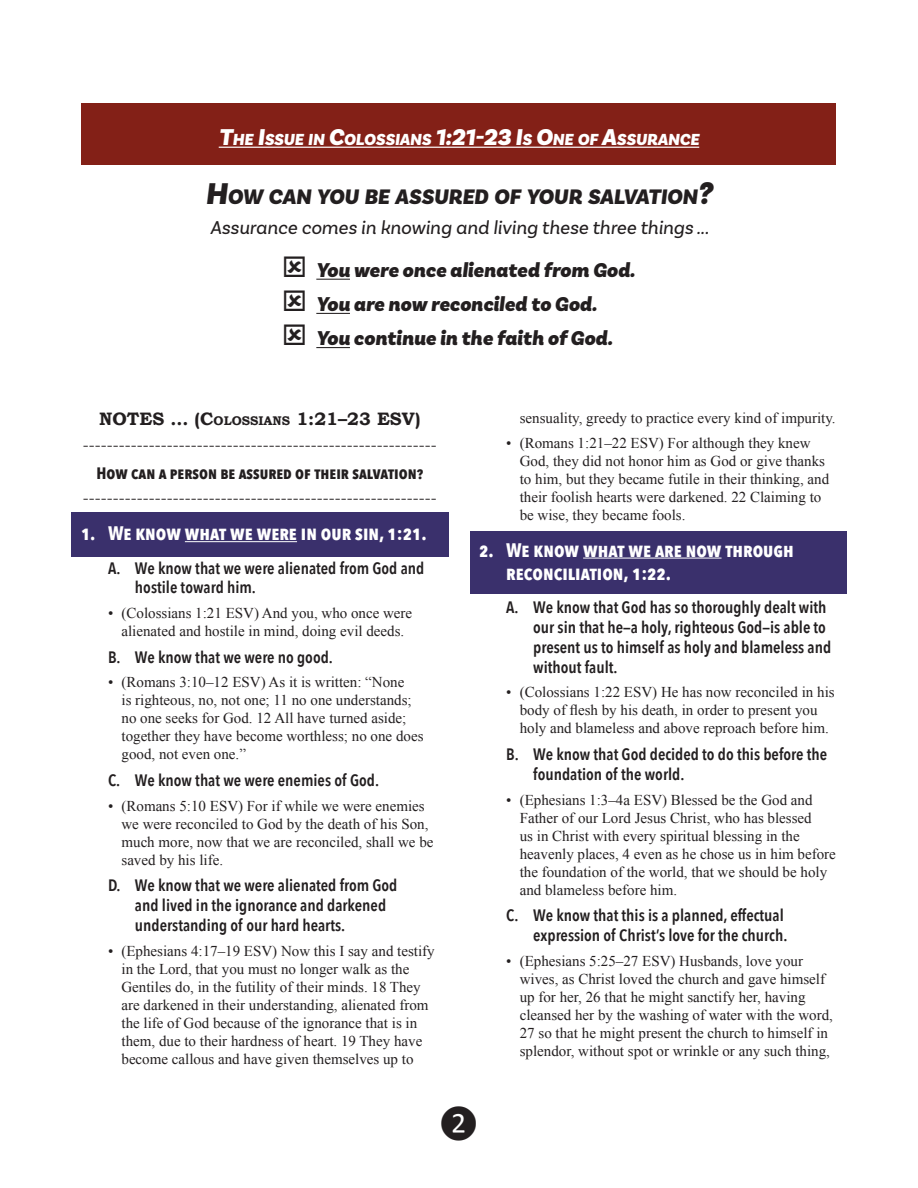
<style>
.page{position:relative;width:918px;height:1188px;background:#fff}
.page>*{position:absolute;margin:0;border:0;box-sizing:border-box;transform-origin:0 0}
.t1{font:30px "Calibri";color:#231f20}
.t2{font:italic 900 22.05px "Basic Sans";color:#231f20}
.t3{font:italic 900 21px/34.2px "Basic Sans";color:#231f20}
.t4{font:700 19.5px/23.4px "Avenir Next Condensed";color:#fff}
.t5{font:italic 19.5px "Basic Sans";color:#231f20}
.t6{font:700 18px "Bookman Old Style";color:#231f20}
.t7{font:italic 900 16.8px "Basic Sans";color:#fff}
.t8{font:600 16.5px/19.8px "Avenir Next Condensed";color:#231f20}
.t9{font:700 16.5px "Avenir Next Condensed";color:#231f20}
.t10{font:15px/18px "Times New Roman";color:#231f20}
.t11{font:15px "Bookman Old Style";color:#231f20}
.s1{font-size:24px}
.s2{font-size:31.5px}
.s3{font-size:12.6px}
</style>
<div class="page">
<div style="left:72px;top:512px;width:376px;height:45px;background:#3a306c"></div>
<div style="left:470px;top:531px;width:376px;height:63px;background:#3a306c"></div>
<div style="left:82px;top:104px;width:754px;height:61px;background:#832017"></div>
<hr style="left:185px;top:541px;width:112px;height:1px;background:#fff">
<hr style="left:583px;top:558px;width:139px;height:1px;background:#fff">
<hr style="left:316px;top:279px;width:34px;height:1px;background:#231f20">
<hr style="left:316px;top:313px;width:34px;height:1px;background:#231f20">
<hr style="left:316px;top:347px;width:34px;height:1px;background:#231f20">
<hr style="left:219px;top:147px;width:480px;height:1px;background:#fff">
<p class="t7" style="left:219px;top:129px;width:482px"><span class="s1">T</span>HE <span class="s1">I</span>SSUE IN <span class="s1">C</span>OLOSSIANS <span class="s1">1:21-23 I</span>S <span class="s1">O</span>NE OF <span class="s1">A</span>SSURANCE</p>
<h2 class="t2" style="left:206px;top:183px;width:508px"><span class="s2">H</span>OW CAN YOU BE ASSURED OF YOUR SALVATION<span class="s2">?</span></h2>
<h3 class="t5" style="left:210px;top:216px;width:500px">Assurance comes in knowing and living these three things ...</h3>
<h3 class="t3" style="left:316px;top:254px;width:320px">You were once alienated from God.<br>You are now reconciled to God.<br>You continue in the faith of God.</h3>
<p class="t6" style="left:99px;top:409px;width:143px">NOTES … (C<span class="s3">OLOSS</span></p>
<p class="t6" style="left:258px;top:409px;width:164px"><span class="s3">IANS</span> 1:21–23 ESV)</p>
<p class="t11" style="left:83px;top:437px;width:355px">-----------------------------------------------------------</p>
<p class="t9" style="left:97px;top:463px;width:328px">How can a person be assured of their salvation?</p>
<p class="t11" style="left:83px;top:490px;width:355px">-----------------------------------------------------------</p>
<h3 class="t4" style="left:81px;top:522px;width:347px">1. We know what we were in our sin, 1:21.</h3>
<p class="t8" style="left:135px;top:557px;width:291px;text-indent:-27px">A. We know that we were alienated from God and hostile toward him.</p>
<p class="t10" style="left:108px;top:604px;width:306px;text-align:center">• (Colossians 1:21 ESV) And you, who once were alienated and hostile in mind, doing evil deeds.</p>
<p class="t8" style="left:108px;top:646px;width:226px">B. We know that we were no good.</p>
<p class="t10" style="left:122px;top:673px;width:304px;text-indent:-14px">• (Romans 3:10–12 ESV) As it is written: “None<br>is righteous, no, not one; 11 no one understands; no one seeks for God. 12 All have turned aside; together they have become worthless; no one does good, not even one.”</p>
<p class="t8" style="left:108px;top:770px;width:273px">C. We know that we were enemies of God.</p>
<p class="t10" style="left:122px;top:796px;width:314px;text-indent:-14px">• (Romans 5:10 ESV) For if while we were enemies we were reconciled to God by the death of his Son, much more, now that we are reconciled, shall we be saved by his life.</p>
<p class="t8" style="left:135px;top:875px;width:264px;text-indent:-27px">D. We know that we were alienated from God and lived in the ignorance and darkened understanding of our hard hearts.</p>
<p class="t10" style="left:122px;top:941px;width:315px;text-indent:-14px">• (Ephesians 4:17–19 ESV) Now this I say and testify in the Lord, that you must no longer walk as the Gentiles do, in the futility of their minds. 18 They are darkened in their understanding, alienated from the life of God because of the ignorance that is in them, due to their hardness of heart. 19 They have become callous and have given themselves up to</p>
<p class="t10" style="left:520px;top:409px;width:317px">sensuality, greedy to practice every kind of impurity.</p>
<p class="t10" style="left:520px;top:433px;width:311px;text-indent:-14px">• (Romans 1:21–22 ESV) For although they knew God, they did not honor him as God or give thanks to him, but they became futile in their thinking, and their foolish hearts were darkened. 22 Claiming to be wise, they became fools.</p>
<h3 class="t4" style="left:506px;top:538px;width:289px;text-indent:-27px">2. We know what we are now through reconciliation, 1:22.</h3>
<p class="t8" style="left:533px;top:597px;width:299px;text-indent:-27px">A. We know that God has so thoroughly dealt with our sin that he—a holy, righteous God—is able to present us to himself as holy and blameless and without fault.</p>
<p class="t10" style="left:506px;top:683px;width:330px;text-align:center">• (Colossians 1:22 ESV) He has now reconciled in his body of flesh by his death, in order to present you<br>holy and blameless and above reproach before him.</p>
<p class="t8" style="left:533px;top:744px;width:295px;text-indent:-27px">B. We know that God decided to do this before the foundation of the world.</p>
<p class="t10" style="left:520px;top:790px;width:318px;text-indent:-14px">• (Ephesians 1:3–4a ESV) Blessed be the God and Father of our Lord Jesus Christ, who has blessed<br>us in Christ with every spiritual blessing in the heavenly places, 4 even as he chose us in him before the foundation of the world, that we should be holy and blameless before him.</p>
<p class="t8" style="left:506px;top:905px;width:283px;text-align:right">C. We know that this is a planned, effectual expression of Christ’s love for the church.</p>
<p class="t10" style="left:520px;top:951px;width:315px;text-indent:-14px">• (Ephesians 5:25–27 ESV) Husbands, love your wives, as Christ loved the church and gave himself up for her, 26 that he might sanctify her, having cleansed her by the washing of water with the word, 27 so that he might present the church to himself in splendor, without spot or wrinkle or any such thing,</p>
<h1 class="t1" style="left:439px;top:1105px;width:41px">❷</h1>
</div>
